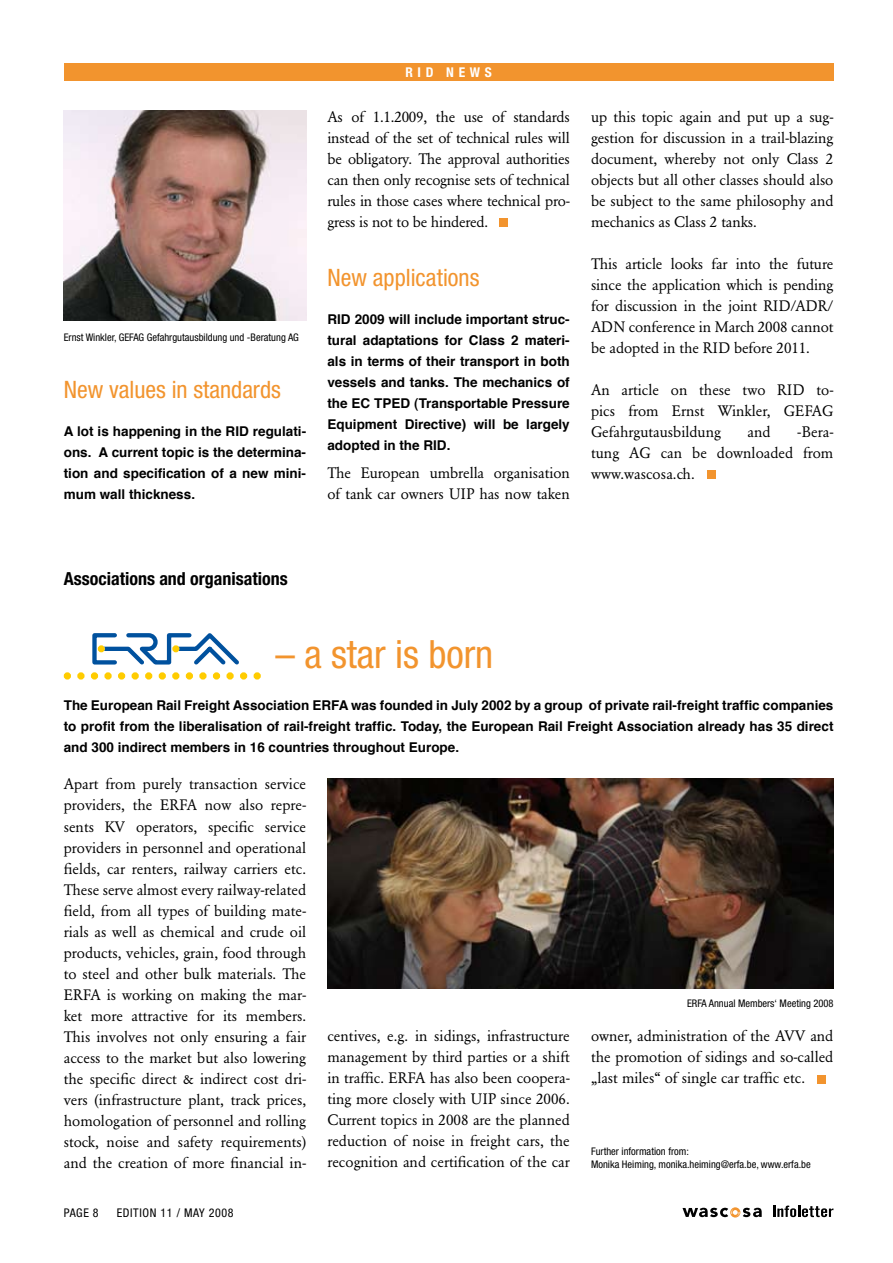
<style>
.page{position:relative;width:893px;height:1263px;background:#fff}
.page>*{position:absolute;margin:0;border:0;box-sizing:border-box;transform-origin:0 0}
.t1{font:condensed 39px "Helvetica Neue";color:#f2942e}
.t2{font:condensed 24px "Helvetica Neue";color:#f2942e}
.t3{font:700 condensed 18px "Helvetica Neue";color:#000}
.t4{font:15px/21px "Garamond BE";color:#000;text-align:justify}
.t5{font:700 13.5px/21px "Helvetica";color:#000;text-align:justify}
.t6{font:700 condensed 13.5px "Helvetica Neue";letter-spacing:.35em;color:#fff}
.t7{font:condensed 12px "Helvetica Neue";letter-spacing:.05em;color:#000}
.t8{font:condensed 10.5px/13.5px "Helvetica Neue";color:#000}
</style>
<div class="page">
<svg style="left:773px;top:1205px;width:60px;height:12px"></svg>
<svg style="left:682px;top:1208px;width:80px;height:9px"></svg>
<div style="left:500px;top:218px;width:8px;height:9px;background:#f2942e"></div>
<img style="left:64px;top:111px;width:242px;height:209px">
<div style="left:64px;top:64px;width:769px;height:17px;background:#f2942e"></div>
<div style="left:707px;top:470px;width:8px;height:9px;background:#f2942e"></div>
<img style="left:327px;top:778px;width:506px;height:211px">
<div style="left:92px;top:633px;width:25px;height:31px;border:4px solid #00519e"></div>
<div style="left:104px;top:672px;width:8px;height:7px;border:3px solid #fc0;border-radius:50%"></div>
<div style="left:91px;top:672px;width:7px;height:7px;border:3px solid #fc0;border-radius:50%"></div>
<div style="left:77px;top:672px;width:8px;height:7px;border:3px solid #fc0;border-radius:50%"></div>
<div style="left:64px;top:672px;width:7px;height:7px;border:3px solid #fc0;border-radius:50%"></div>
<div style="left:118px;top:672px;width:7px;height:7px;border:3px solid #fc0;border-radius:50%"></div>
<div style="left:132px;top:672px;width:7px;height:7px;border:3px solid #fc0;border-radius:50%"></div>
<div style="left:145px;top:672px;width:7px;height:7px;border:3px solid #fc0;border-radius:50%"></div>
<div style="left:159px;top:672px;width:7px;height:7px;border:3px solid #fc0;border-radius:50%"></div>
<div style="left:172px;top:672px;width:7px;height:7px;border:3px solid #fc0;border-radius:50%"></div>
<div style="left:186px;top:672px;width:7px;height:7px;border:3px solid #fc0;border-radius:50%"></div>
<div style="left:199px;top:672px;width:8px;height:7px;border:3px solid #fc0;border-radius:50%"></div>
<div style="left:213px;top:672px;width:7px;height:7px;border:3px solid #fc0;border-radius:50%"></div>
<div style="left:226px;top:672px;width:8px;height:7px;border:3px solid #fc0;border-radius:50%"></div>
<div style="left:240px;top:672px;width:7px;height:7px;border:3px solid #fc0;border-radius:50%"></div>
<div style="left:254px;top:672px;width:7px;height:7px;border:3px solid #fc0;border-radius:50%"></div>
<svg style="left:97px;top:633px;width:142px;height:32px"></svg>
<div style="left:98px;top:645px;width:7px;height:7px;border:3px solid #fc0;border-radius:50%"></div>
<div style="left:817px;top:1075px;width:9px;height:8px;background:#f2942e"></div>
<p class="t8" style="left:64px;top:330px;width:237px">Ernst Winkler, GEFAG Gefahrgutausbildung und -Beratung AG</p>
<h2 class="t2" style="left:64px;top:376px;width:219px">New values in standards</h2>
<p class="t5" style="left:64px;top:421px;width:244px">A lot is happening in the RID regulati&shy;ons. A current topic is the determina&shy;tion and specification of a new mini&shy;mum wall thickness.</p>
<p class="t6" style="left:405px;top:64px;width:88px">RID NEWS</p>
<p class="t4" style="left:327px;top:106px;width:244px">As of 1.1.2009, the use of standards instead of the set of technical rules will be obligatory. The approval authorities can then only recognise sets of technical rules in those cases where technical pro&shy;gress is not to be hindered.</p>
<h2 class="t2" style="left:327px;top:264px;width:153px">New applications</h2>
<p class="t5" style="left:327px;top:309px;width:244px">RID 2009 will include important struc&shy;tural adaptations for Class 2 materi&shy;als in terms of their transport in both vessels and tanks. The mechanics of the EC TPED (Transportable Pressure Equipment Directive) will be largely adopted in the RID.</p>
<p class="t4" style="left:327px;top:463px;width:244px">The European umbrella organisation of tank car owners UIP has now taken</p>
<p class="t4" style="left:591px;top:106px;width:244px">up this topic again and put up a sug&shy;gestion for discussion in a trail-blazing document, whereby not only Class 2 objects but all other classes should also be subject to the same philosophy and mechanics as Class 2 tanks.</p>
<p class="t4" style="left:591px;top:253px;width:244px">This article looks far into the future since the application which is pending for discussion in the joint RID/ADR/ ADN conference in March 2008 cannot be adopted in the RID before 2011.</p>
<p class="t4" style="left:591px;top:379px;width:244px">An article on these two RID to&shy;pics from Ernst Winkler, GEFAG Gefahrgutausbildung</p>
<p class="t4" style="left:748px;top:421px;width:25px">and</p>
<p class="t4" style="left:591px;top:421px;width:244px;text-indent:206px">-Bera&shy;tung AG can be downloaded from www.wascosa.ch.</p>
<p class="t3" style="left:64px;top:567px;width:226px">Associations and organisations</p>
<h1 class="t1" style="left:275px;top:631px;width:219px">– a star is born</h1>
<p class="t5" style="left:64px;top:695px;width:771px">The European Rail Freight Association ERFA was founded in July 2002 by a group of private rail-freight traffic companies to profit from the liberalisation of rail-freight traffic. Today, the European Rail Freight Association already has 35 direct and 300 indirect members in 16 countries throughout Europe.</p>
<p class="t4" style="left:64px;top:774px;width:244px">Apart from purely transaction service providers, the ERFA now also repre&shy;sents KV operators, specific service providers in personnel and operational fields, car renters, railway carriers etc.<br>These serve almost every railway-related field, from all types of building mate&shy;rials as well as chemical and crude oil products, vehicles, grain, food through to steel and other bulk materials. The ERFA is working on making the mar&shy;ket more attractive for its members.<br>This involves not only ensuring a fair access to the market but also lowering the specific direct &amp; indirect cost dri&shy;vers (infrastructure plant, track prices, homologation of personnel and rolling stock, noise and safety requirements) and the creation of more financial in-</p>
<p class="t8" style="left:687px;top:996px;width:148px">ERFA Annual Members‘ Meeting 2008</p>
<p class="t4" style="left:327px;top:1026px;width:244px">centives, e.g. in sidings, infrastructure management by third parties or a shift in traffic. ERFA has also been coopera&shy;ting more closely with UIP since 2006.<br>Current topics in 2008 are the planned reduction of noise in freight cars, the recognition and certification of the car</p>
<p class="t4" style="left:591px;top:1026px;width:244px">owner, administration of the AVV and the promotion of sidings and so-called „last miles“ of single car traffic etc.</p>
<p class="t8" style="left:591px;top:1144px;width:221px">Further information from:<br>Monika Heiming, monika.heiming@erfa.be, www.erfa.be</p>
<p class="t7" style="left:64px;top:1206px;width:36px">PAGE 8</p>
<p class="t7" style="left:117px;top:1206px;width:118px">EDITION 11 / MAY 2008</p>
</div>
